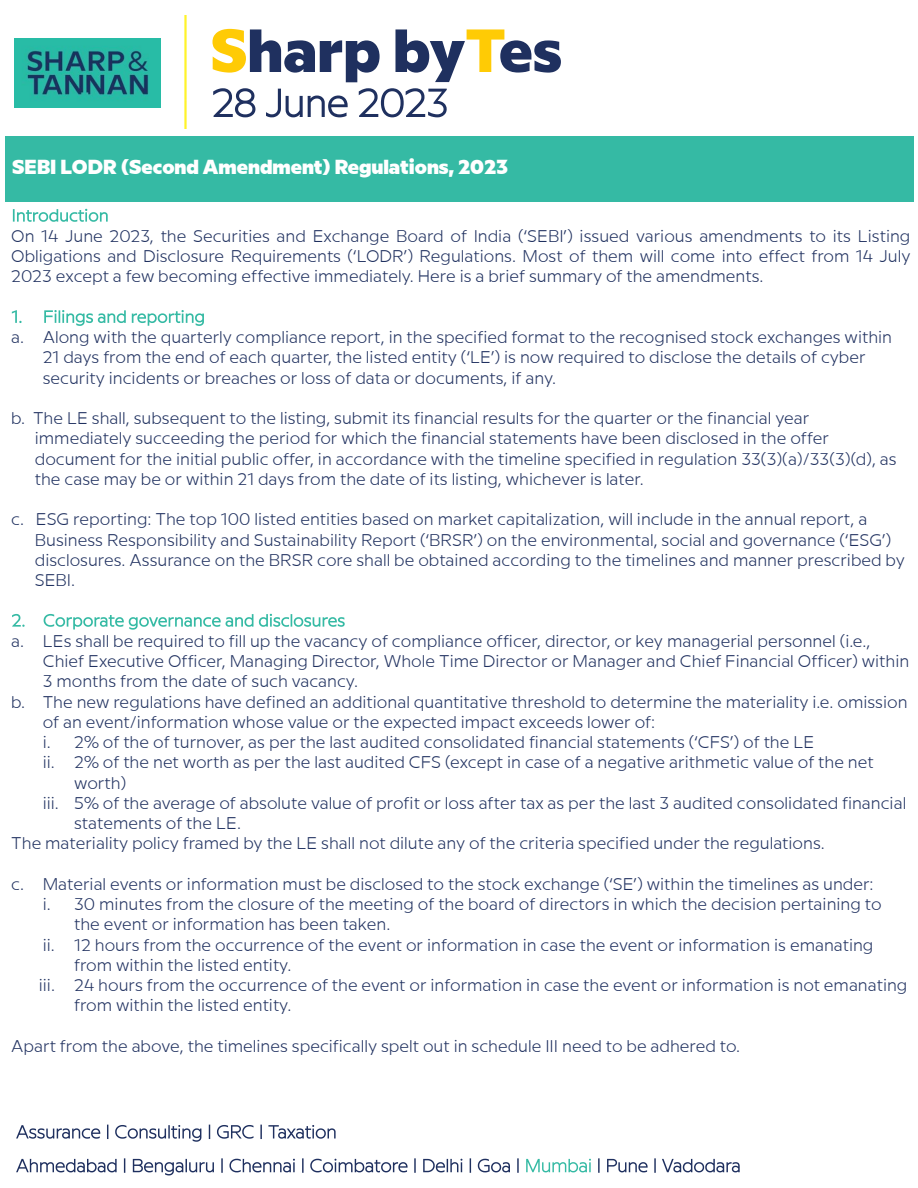
<style>
.page{position:relative;width:918px;height:1188px;background:#fff}
.page>*{position:absolute;margin:0;border:0;box-sizing:border-box;transform-origin:0 0}
.t1{font:800 60.75px "Sharp And Tannan";color:#1f305f}
.t2{font:800 20.25px "Sharp And Tannan";color:#fff}
.t3{font:300 16.8px/20.2px "Sharp And Tannan";color:#1f305f}
.s1{color:#ffcb05}
</style>
<div class="page">
<img style="left:184px;top:16px;width:3px;height:112px">
<img style="left:15px;top:38px;width:146px;height:70px">
<svg style="left:16px;top:1158px;width:503px;height:17px"></svg>
<svg style="left:526px;top:1159px;width:65px;height:13px"></svg>
<svg style="left:598px;top:1158px;width:142px;height:15px"></svg>
<svg style="left:16px;top:1125px;width:320px;height:17px"></svg>
<div style="left:6px;top:136px;width:908px;height:65px;background:#35baa4"></div>
<svg style="left:13px;top:209px;width:95px;height:13px"></svg>
<svg style="left:12px;top:310px;width:10px;height:13px"></svg>
<svg style="left:44px;top:310px;width:160px;height:16px"></svg>
<svg style="left:12px;top:614px;width:13px;height:13px"></svg>
<svg style="left:44px;top:614px;width:301px;height:16px"></svg>
<svg style="left:213px;top:88px;width:234px;height:29px"></svg>
<h1 class="t1" style="left:210px;top:29px;width:354px"><span class="s1">S</span>harp by<span class="s1">T</span>es</h1>
<p class="t2" style="left:12px;top:160px;width:498px">SEBI LODR (Second Amendment) Regulations, 2023</p>
<p class="t3" style="left:11px;top:227px;width:901px;text-align:justify">On 14 June 2023, the Securities and Exchange Board of India (‘SEBI’) issued various amendments to its Listing Obligations and Disclosure Requirements (‘LODR’) Regulations. Most of them will come into effect from 14 July 2023 except a few becoming effective immediately. Here is a brief summary of the amendments.</p>
<p class="t3" style="left:43px;top:329px;width:851px;text-indent:-31px">a. Along with the quarterly compliance report, in the specified format to the recognised stock exchanges within<br>21 days from the end of each quarter, the listed entity (‘LE’) is now required to disclose the details of cyber security incidents or breaches or loss of data or documents, if any.</p>
<p class="t3" style="left:35px;top:410px;width:863px;text-indent:-24px">b. The LE shall, subsequent to the listing, submit its financial results for the quarter or the financial year immediately succeeding the period for which the financial statements have been disclosed in the offer document for the initial public offer, in accordance with the timeline specified in regulation 33(3)(a)/33(3)(d), as the case may be or within 21 days from the date of its listing, whichever is later.</p>
<p class="t3" style="left:35px;top:511px;width:872px;text-indent:-24px">c. ESG reporting: The top 100 listed entities based on market capitalization, will include in the annual report, a Business Responsibility and Sustainability Report (‘BRSR’) on the environmental, social and governance (‘ESG’) disclosures. Assurance on the BRSR core shall be obtained according to the timelines and manner prescribed by SEBI.</p>
<p class="t3" style="left:11px;top:632px;width:861px">a. LEs shall be required to fill up the vacancy of compliance officer, director, or key managerial personnel (i.e.,</p>
<p class="t3" style="left:43px;top:653px;width:868px">Chief Executive Officer, Managing Director, Whole Time Director or Manager and Chief Financial Officer) within</p>
<p class="t3" style="left:43px;top:673px;width:317px">3 months from the date of such vacancy.</p>
<p class="t3" style="left:11px;top:693px;width:898px">b. The new regulations have defined an additional quantitative threshold to determine the materiality i.e. omission</p>
<p class="t3" style="left:43px;top:713px;width:614px">of an event/information whose value or the expected impact exceeds lower of:</p>
<p class="t3" style="left:43px;top:734px;width:773px">i. 2% of the of turnover, as per the last audited consolidated financial statements (‘CFS’) of the LE</p>
<p class="t3" style="left:43px;top:754px;width:832px">ii. 2% of the net worth as per the last audited CFS (except in case of a negative arithmetic value of the net</p>
<p class="t3" style="left:74px;top:774px;width:54px">worth)</p>
<p class="t3" style="left:43px;top:794px;width:865px">iii. 5% of the average of absolute value of profit or loss after tax as per the last 3 audited consolidated financial</p>
<p class="t3" style="left:74px;top:815px;width:168px">statements of the LE.</p>
<p class="t3" style="left:11px;top:835px;width:815px">The materiality policy framed by the LE shall not dilute any of the criteria specified under the regulations.</p>
<p class="t3" style="left:11px;top:875px;width:864px">c. Material events or information must be disclosed to the stock exchange (‘SE’) within the timelines as under:</p>
<p class="t3" style="left:43px;top:896px;width:841px">i. 30 minutes from the closure of the meeting of the board of directors in which the decision pertaining to</p>
<p class="t3" style="left:74px;top:916px;width:318px">the event or information has been taken.</p>
<p class="t3" style="left:43px;top:936px;width:832px">ii. 12 hours from the occurrence of the event or information in case the event or information is emanating</p>
<p class="t3" style="left:74px;top:956px;width:219px">from within the listed entity.</p>
<p class="t3" style="left:39px;top:977px;width:870px">iii. 24 hours from the occurrence of the event or information in case the event or information is not emanating</p>
<p class="t3" style="left:74px;top:997px;width:219px">from within the listed entity.</p>
<p class="t3" style="left:11px;top:1037px;width:730px">Apart from the above, the timelines specifically spelt out in schedule III need to be adhered to.</p>
</div>
